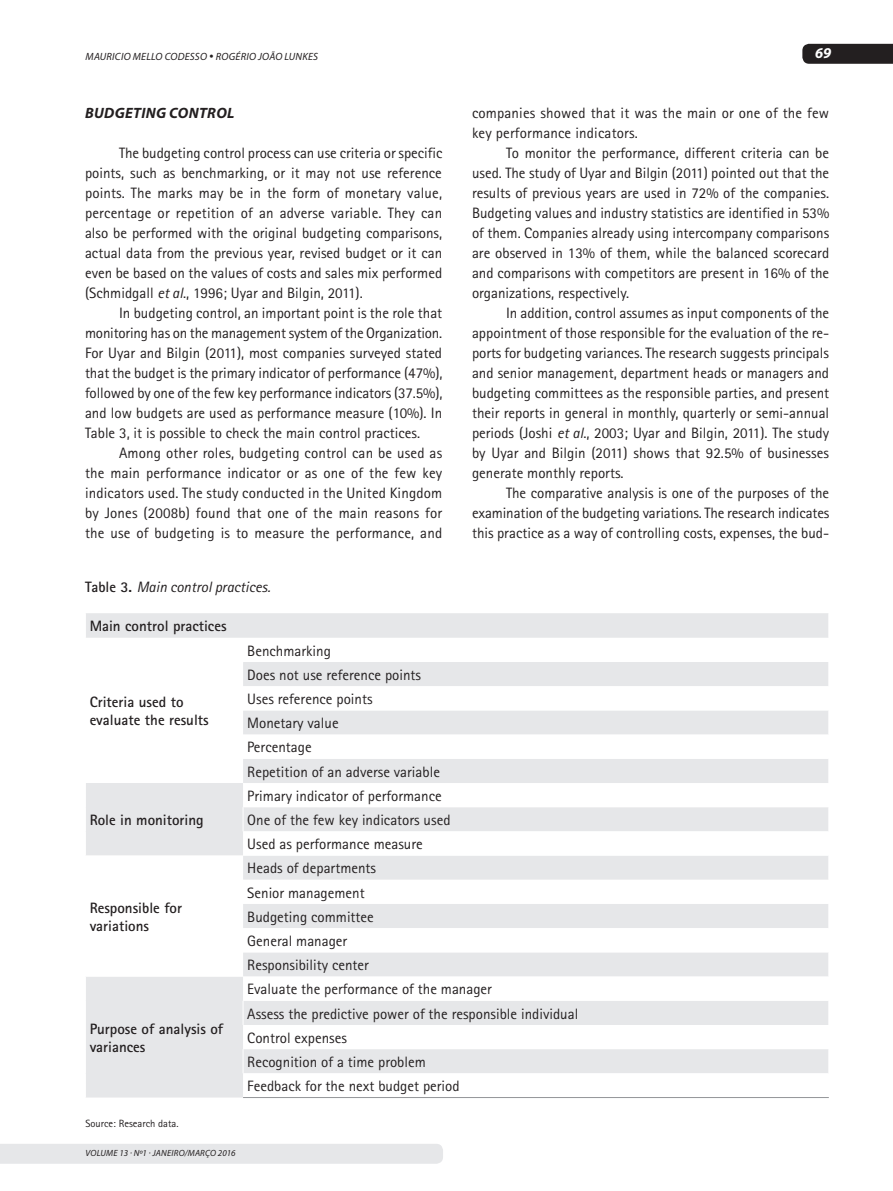
<style>
.page{position:relative;width:893px;height:1191px;background:#fff}
.page>*{position:absolute;margin:0;border:0;box-sizing:border-box;transform-origin:0 0}
.t1{font:15px/20px "Rotis Sans Serif";color:#231f20;text-align:justify}
.t2{font:700 15px/18px "Rotis Sans Serif";color:#231f20}
.t3{font:italic 15px "Rotis Sans Serif";color:#231f20}
.t4{font:italic 700 15px "Myriad Pro";letter-spacing:.02em;color:#231f20}
.t5{font:italic 700 15px "Myriad Pro";color:#fff}
.t6{font:italic 10.5px "Myriad Pro";letter-spacing:.02em;color:#231f20}
.t7{font:10.5px "Rotis Sans Serif";color:#231f20}
.t8{font:italic 9px "Myriad Pro";letter-spacing:.02em;color:#231f20}
.s1{font-style:italic}
.s2{font-weight:700;font-style:normal}
</style>
<div class="page">
<div style="left:1px;top:1144px;width:442px;height:19px;background:#e6e7e9"></div>
<div style="left:802px;top:44px;width:91px;height:20px;background:#231f20"></div>
<div style="left:86px;top:613px;width:742px;height:25px;background:#e6e7e9"></div>
<svg style="left:86px;top:662px;width:742px;height:435px"></svg>
<svg style="left:243px;top:807px;width:1px;height:24px"></svg>
<svg style="left:243px;top:1000px;width:1px;height:25px"></svg>
<svg style="left:243px;top:1049px;width:1px;height:24px"></svg>
<hr style="left:243px;top:1097px;width:586px;height:1px;background:#939598">
<p class="t6" style="left:86px;top:50px;width:234px">MAURICIO MELLO CODESSO • ROGÉRIO JOÃO LUNKES</p>
<p class="t4" style="left:85px;top:103px;width:151px">BUDGETING CONTROL</p>
<p class="t1" style="left:85px;top:142px;width:359px;text-indent:34px">The budgeting control process can use criteria or specific points, such as benchmarking, or it may not use reference points. The marks may be in the form of monetary value, percentage or repetition of an adverse variable. They can also be performed with the original budgeting comparisons, actual data from the previous year, revised budget or it can even be based on the values of costs and sales mix performed (Schmidgall <span class="s1">et al</span>., 1996; Uyar and Bilgin, 2011).</p>
<p class="t1" style="left:85px;top:302px;width:359px;text-indent:34px">In budgeting control, an important point is the role that monitoring has on the management system of the Organization.<br>For Uyar and Bilgin (2011), most companies surveyed stated that the budget is the primary indicator of performance (47%), followed by one of the few key performance indicators (37.5%), and low budgets are used as performance measure (10%). In Table 3, it is possible to check the main control practices.</p>
<p class="t1" style="left:85px;top:442px;width:359px;text-indent:34px">Among other roles, budgeting control can be used as the main performance indicator or as one of the few key indicators used. The study conducted in the United Kingdom by Jones (2008b) found that one of the main reasons for the use of budgeting is to measure the performance, and</p>
<p class="t3" style="left:85px;top:578px;width:187px"><span class="s2">Table 3.</span> Main control practices.</p>
<p class="t2" style="left:90px;top:617px;width:138px">Main control practices</p>
<p class="t2" style="left:90px;top:693px;width:121px">Criteria used to evaluate the results</p>
<p class="t2" style="left:90px;top:811px;width:116px">Role in monitoring</p>
<p class="t2" style="left:90px;top:898px;width:94px">Responsible for variations</p>
<p class="t1" style="left:247px;top:638px;width:194px;line-height:24.2px;text-align:left">Benchmarking<br>Does not use reference points<br>Uses reference points<br>Monetary value<br>Percentage<br>Repetition of an adverse variable</p>
<p class="t1" style="left:247px;top:783px;width:205px;line-height:24.2px;text-align:left">Primary indicator of performance<br>One of the few key indicators used<br>Used as performance measure</p>
<p class="t1" style="left:247px;top:856px;width:130px;line-height:24.2px;text-align:left">Heads of departments<br>Senior management<br>Budgeting committee<br>General manager<br>Responsibility center</p>
<p class="t5" style="left:815px;top:43px;width:18px">69</p>
<p class="t1" style="left:472px;top:103px;width:359px">companies showed that it was the main or one of the few key performance indicators.</p>
<p class="t1" style="left:472px;top:143px;width:359px;text-indent:34px">To monitor the performance, different criteria can be used. The study of Uyar and Bilgin (2011) pointed out that the results of previous years are used in 72% of the companies.<br>Budgeting values and industry statistics are identified in 53% of them. Companies already using intercompany comparisons are observed in 13% of them, while the balanced scorecard and comparisons with competitors are present in 16% of the organizations, respectively.</p>
<p class="t1" style="left:472px;top:302px;width:359px;text-indent:34px">In addition, control assumes as input components of the appointment of those responsible for the evaluation of the re&shy;ports for budgeting variances. The research suggests principals and senior management, department heads or managers and budgeting committees as the responsible parties, and present their reports in general in monthly, quarterly or semi-annual periods (Joshi <span class="s1">et al</span>., 2003; Uyar and Bilgin, 2011). The study by Uyar and Bilgin (2011) shows that 92.5% of businesses generate monthly reports.</p>
<p class="t1" style="left:472px;top:482px;width:359px;text-indent:34px">The comparative analysis is one of the purposes of the examination of the budgeting variations. The research indicates this practice as a way of controlling costs, expenses, the bud-</p>
<p class="t2" style="left:90px;top:1019px;width:135px">Purpose of analysis of variances</p>
<p class="t7" style="left:86px;top:1117px;width:95px">Source: Research data.</p>
<p class="t8" style="left:86px;top:1147px;width:152px">VOLUME 13 · Nº1 · JANEIRO/MARÇO 2016</p>
<p class="t1" style="left:247px;top:977px;width:332px;line-height:24.2px;text-align:left">Evaluate the performance of the manager<br>Assess the predictive power of the responsible individual Control expenses<br>Recognition of a time problem<br>Feedback for the next budget period</p>
</div>
